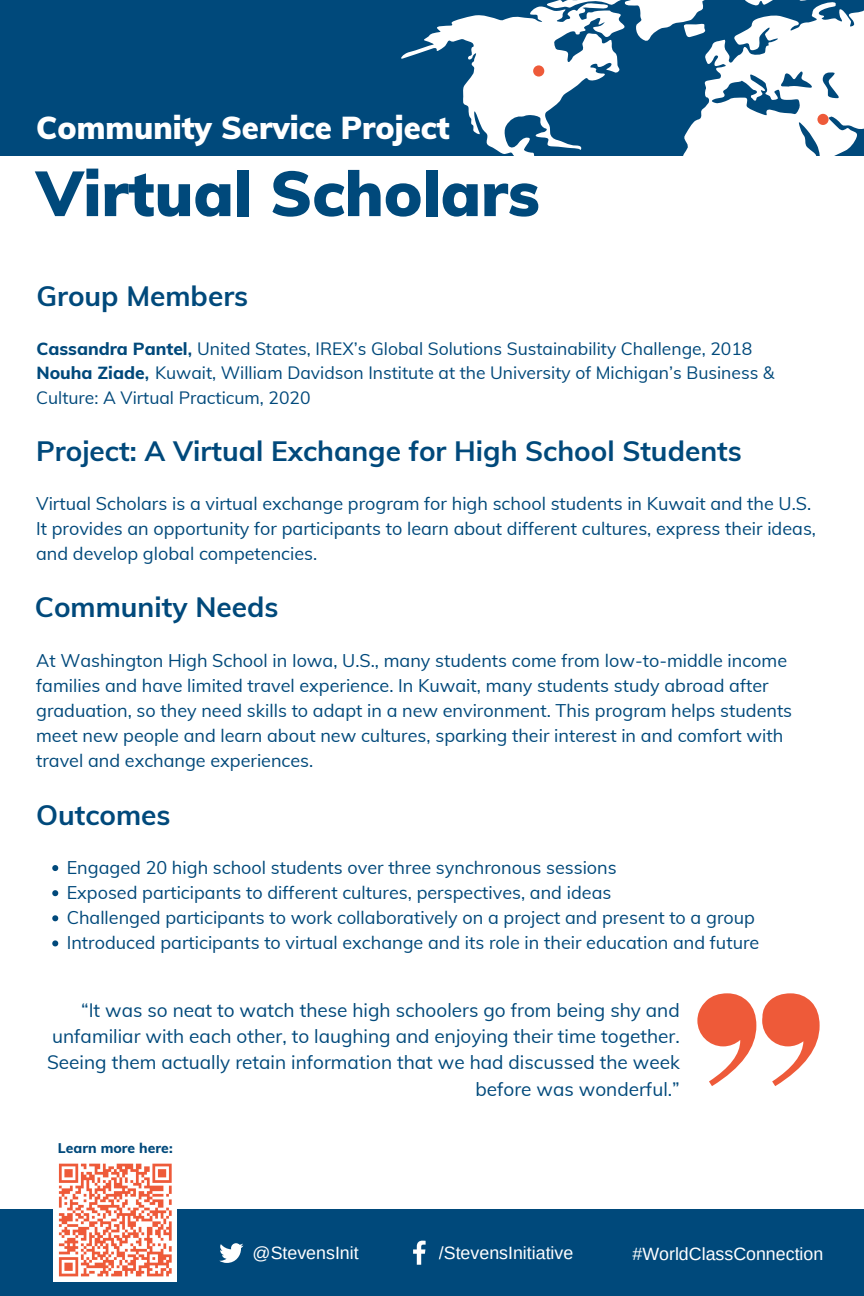
<style>
.page{position:relative;width:864px;height:1296px;background:#fff}
.page>*{position:absolute;margin:0;border:0;box-sizing:border-box;transform-origin:0 0}
.t1{font:900 62.75px "Muli";color:#00497b}
.t2{font:900 31.05px "Muli";color:#fff}
.t3{font:700 28px "Muli";color:#00497b}
.t4{font:19px/26.2px "Muli";color:#00497b;text-align:right}
.t5{font:18px/25.1px "Muli";color:#00497b}
.t6{font:17.8px "Arimo";color:#fff}
.t7{font:17.5px "Muli";color:#00497b}
.t8{font:800 14px "Muli";color:#00497b}
.s1{font-weight:800}
.s2{font-weight:700}
</style>
<div class="page">
<div style="left:0;top:0;width:864px;height:155px;background:#00497b"></div>
<svg style="left:401px;top:0;width:463px;height:156px"></svg>
<div style="left:0;top:1210px;width:864px;height:86px;background:#00497b"></div>
<div style="left:53px;top:1158px;width:124px;height:124px;background:#fff"></div>
<svg style="left:58px;top:1163px;width:114px;height:114px"></svg>
<svg style="left:219px;top:1243px;width:24px;height:20px"></svg>
<svg style="left:413px;top:1240px;width:13px;height:25px"></svg>
<div style="left:817px;top:114px;width:12px;height:11px;background:#ee5a39;border-radius:50%"></div>
<div style="left:533px;top:65px;width:11px;height:12px;background:#ee5a39;border-radius:50%"></div>
<svg style="left:762px;top:993px;width:58px;height:93px"></svg>
<svg style="left:697px;top:993px;width:59px;height:93px"></svg>
<svg style="left:52px;top:865px;width:6px;height:6px"></svg>
<svg style="left:52px;top:890px;width:6px;height:6px"></svg>
<svg style="left:52px;top:915px;width:6px;height:6px"></svg>
<svg style="left:52px;top:940px;width:6px;height:6px"></svg>
<p class="t2" style="left:36px;top:107px;width:415px">Community Service Project</p>
<p class="t1" style="left:36px;top:153px;width:505px">Virtual Scholars</p>
<p class="t3" style="left:36px;top:278px;width:213px">Group Members</p>
<p class="t7" style="left:36px;top:337px;width:718px"><span class="s1">Cassandra Pantel</span><span class="s2">,</span> United States, IREX’s Global Solutions Sustainability Challenge, 2018</p>
<p class="t7" style="left:36px;top:362px;width:740px"><span class="s1">Nouha Ziade</span><span class="s2">,</span> Kuwait, William Davidson Institute at the University of Michigan’s Business &amp;</p>
<p class="t7" style="left:36px;top:386px;width:276px">Culture: A Virtual Practicum, 2020</p>
<p class="t3" style="left:36px;top:432px;width:707px">Project: A Virtual Exchange for High School Students</p>
<p class="t5" style="left:36px;top:491px;width:781px">Virtual Scholars is a virtual exchange program for high school students in Kuwait and the U.S.<br>It provides an opportunity for participants to learn about different cultures, express their ideas, and develop global competencies.</p>
<p class="t3" style="left:35px;top:589px;width:245px">Community Needs</p>
<p class="t5" style="left:36px;top:648px;width:758px">At Washington High School in Iowa, U.S., many students come from low-to-middle income families and have limited travel experience. In Kuwait, many students study abroad after graduation, so they need skills to adapt in a new environment. This program helps students meet new people and learn about new cultures, sparking their interest in and comfort with travel and exchange experiences.</p>
<p class="t3" style="left:36px;top:797px;width:136px">Outcomes</p>
<p class="t5" style="left:67px;top:855px;width:551px">Engaged 20 high school students over three synchronous sessions</p>
<p class="t5" style="left:67px;top:880px;width:546px">Exposed participants to different cultures, perspectives, and ideas</p>
<p class="t5" style="left:67px;top:905px;width:690px">Challenged participants to work collaboratively on a project and present to a group</p>
<p class="t5" style="left:67px;top:930px;width:694px">Introduced participants to virtual exchange and its role in their education and future</p>
<p class="t4" style="left:47px;top:997px;width:634px">“It was so neat to watch these high schoolers go from being shy and unfamiliar with each other, to laughing and enjoying their time together.<br>Seeing them actually retain information that we had discussed the week before was wonderful.”</p>
<p class="t8" style="left:58px;top:1139px;width:116px">Learn more here:</p>
<p class="t6" style="left:253px;top:1243px;width:108px">@StevensInit</p>
<p class="t6" style="left:439px;top:1243px;width:136px">/StevensInitiative</p>
<p class="t6" style="left:633px;top:1243px;width:192px">#WorldClassConnection</p>
</div>
